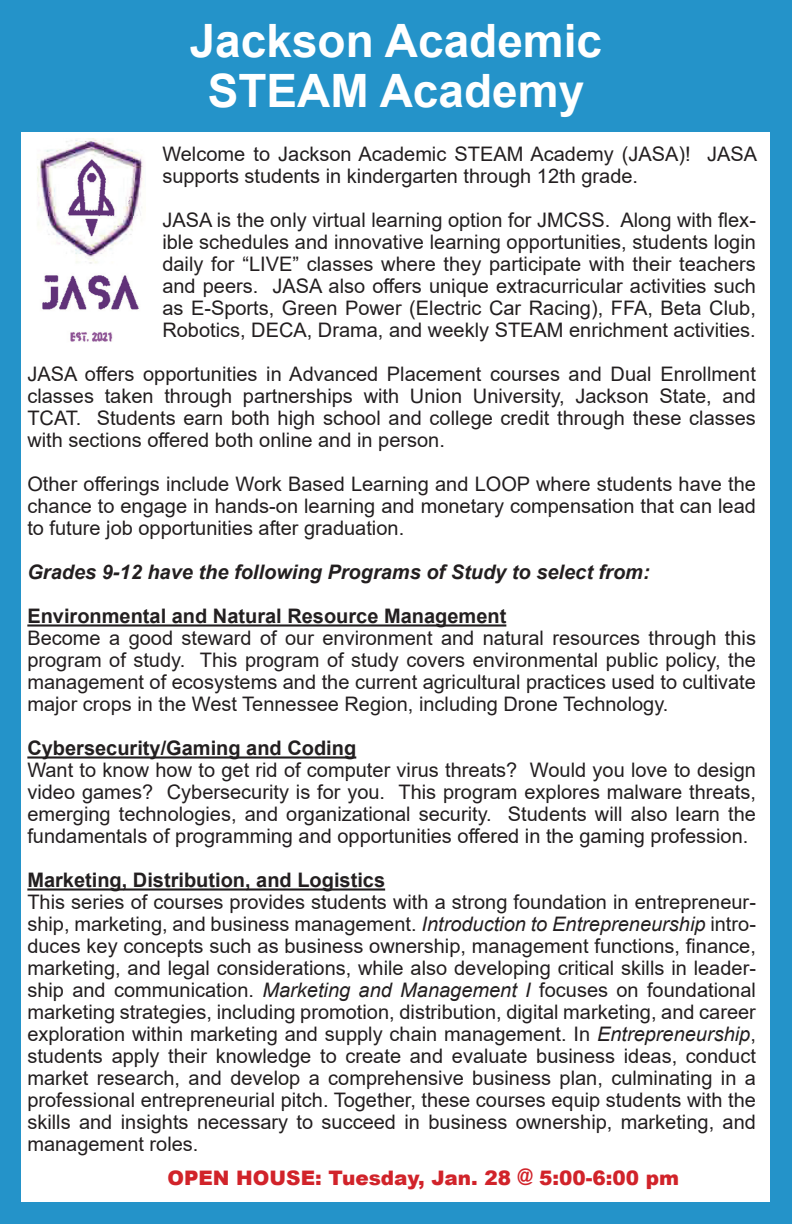
<style>
.page{position:relative;width:792px;height:1224px;background:#2493c9}
.page>*{position:absolute;margin:0;border:0;box-sizing:border-box;transform-origin:0 0}
.t1{font:700 46px "Arial";color:#fff}
.t2{font:20px/22px "Arial";color:#231f20;text-align:justify}
.t3{font:700 20px "Arial";color:#231f20}
.t4{font:italic 700 20px "Arial";color:#231f20}
.t5{font:900 20px "Arial";color:#d1232a}
.s1{font-style:italic}
</style>
<div class="page">
<div style="left:22px;top:132px;width:748px;height:1070px;background:#fff"></div>
<img style="left:37px;top:139px;width:106px;height:203px">
<hr style="left:27px;top:624px;width:479px;height:3px;background:#231f20">
<hr style="left:27px;top:756px;width:329px;height:3px;background:#231f20">
<hr style="left:27px;top:888px;width:358px;height:3px;background:#231f20">
<p class="t1" style="left:190px;top:8px;width:414px">Jackson Academic</p>
<p class="t1" style="left:208px;top:58px;width:378px">STEAM Academy</p>
<p class="t2" style="left:162px;top:143px;width:596px">Welcome to Jackson Academic STEAM Academy (JASA)! JASA supports students in kindergarten through 12th grade.</p>
<p class="t2" style="left:162px;top:209px;width:595px">JASA is the only virtual learning option for JMCSS. Along with flex&shy;ible schedules and innovative learning opportunities, students login daily for “LIVE” classes where they participate with their teachers and peers. JASA also offers unique extracurricular activities such as E-Sports, Green Power (Electric Car Racing), FFA, Beta Club, Robotics, DECA, Drama, and weekly STEAM enrichment activities.</p>
<p class="t2" style="left:27px;top:363px;width:730px">JASA offers opportunities in Advanced Placement courses and Dual Enrollment classes taken through partnerships with Union University, Jackson State, and TCAT. Students earn both high school and college credit through these classes with sections offered both online and in person.</p>
<p class="t2" style="left:27px;top:473px;width:730px">Other offerings include Work Based Learning and LOOP where students have the chance to engage in hands-on learning and monetary compensation that can lead to future job opportunities after graduation.</p>
<p class="t4" style="left:27px;top:559px;width:624px">Grades 9-12 have the following Programs of Study to select from:</p>
<p class="t3" style="left:27px;top:602px;width:480px">Environmental and Natural Resource Management</p>
<p class="t2" style="left:27px;top:627px;width:730px">Become a good steward of our environment and natural resources through this program of study. This program of study covers environmental public policy, the management of ecosystems and the current agricultural practices used to cultivate major crops in the West Tennessee Region, including Drone Technology.</p>
<p class="t3" style="left:27px;top:734px;width:330px">Cybersecurity/Gaming and Coding</p>
<p class="t2" style="left:27px;top:759px;width:730px">Want to know how to get rid of computer virus threats? Would you love to design video games? Cybersecurity is for you. This program explores malware threats, emerging technologies, and organizational security. Students will also learn the fundamentals of programming and opportunities offered in the gaming profession.</p>
<p class="t3" style="left:27px;top:866px;width:359px">Marketing, Distribution, and Logistics</p>
<p class="t2" style="left:27px;top:891px;width:730px">This series of courses provides students with a strong foundation in entrepreneur&shy;ship, marketing, and business management. <span class="s1">Introduction to Entrepreneurship</span> intro&shy;duces key concepts such as business ownership, management functions, finance, marketing, and legal considerations, while also developing critical skills in leader&shy;ship and communication. <span class="s1">Marketing and Management I</span> focuses on foundational marketing strategies, including promotion, distribution, digital marketing, and career exploration within marketing and supply chain management. In <span class="s1">Entrepreneurship</span>, students apply their knowledge to create and evaluate business ideas, conduct market research, and develop a comprehensive business plan, culminating in a professional entrepreneurial pitch. Together, these courses equip students with the skills and insights necessary to succeed in business ownership, marketing, and management roles.</p>
<p class="t5" style="left:167px;top:1164px;width:513px">OPEN HOUSE: Tuesday, Jan. 28 @ 5:00-6:00 pm</p>
</div>
